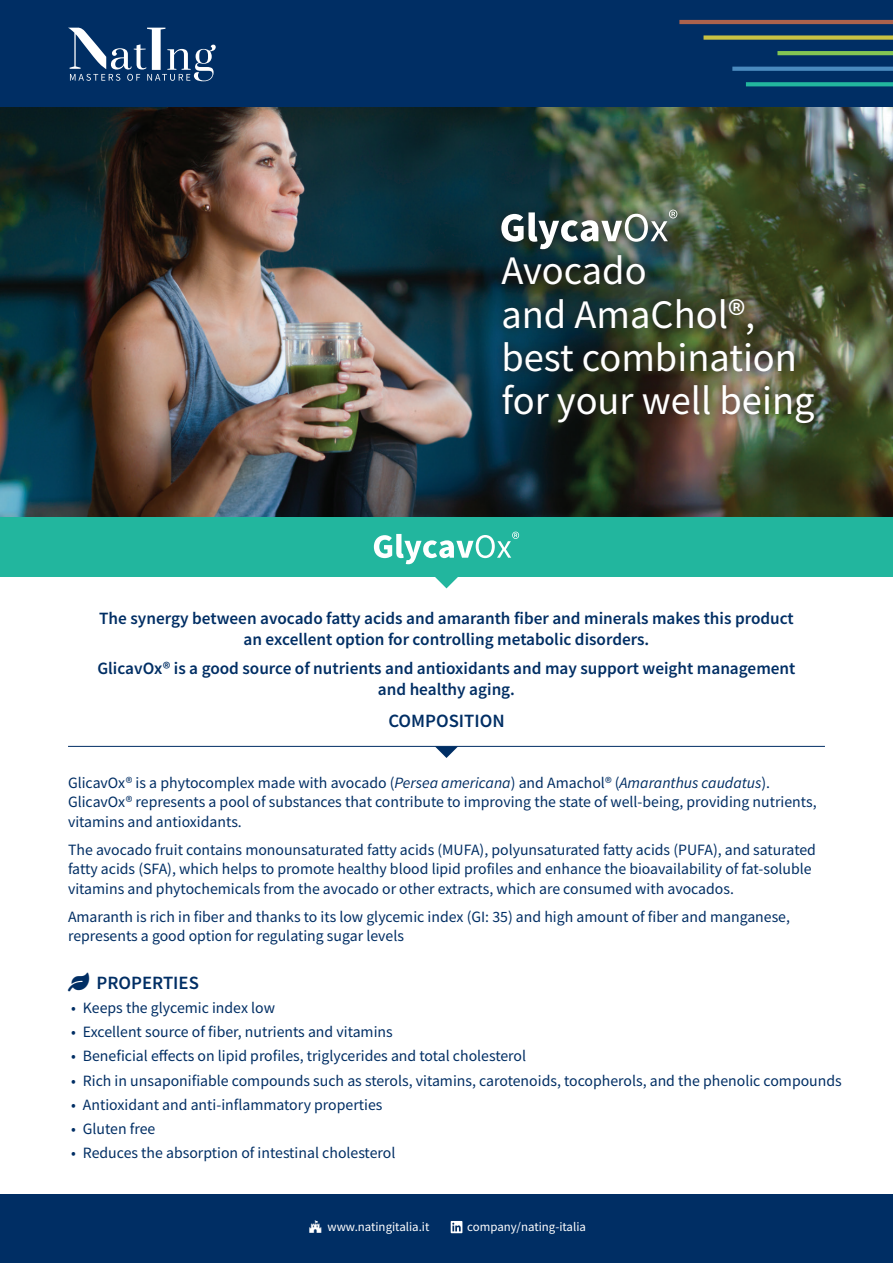
<style>
.page{position:relative;width:893px;height:1263px;background:#fff}
.page>*{position:absolute;margin:0;border:0;box-sizing:border-box;transform-origin:0 0}
.t1{font:40.5px/43.2px "Source Sans Pro";color:#fff}
.t2{font:600 18.75px "Source Sans Pro";color:#002e64}
.t3{font:600 17.25px/21px "Source Sans Pro";color:#002e64;text-align:center}
.t4{font:15.75px/19.5px "Source Sans Pro";color:#002e64}
.t5{font:12.9px "Source Sans Pro";color:#fff}
.s1{font-style:italic}
</style>
<div class="page">
<img style="left:0;top:106px;width:893px;height:411px">
<div style="left:0;top:0;width:893px;height:106px;background:#002e64"></div>
<svg style="left:435px;top:747px;width:23px;height:11px"></svg>
<hr style="left:68px;top:746px;width:757px;height:1px;background:#002e64">
<svg style="left:68px;top:27px;width:148px;height:54px"></svg>
<div style="left:0;top:517px;width:893px;height:60px;background:#22b69e"></div>
<svg style="left:435px;top:577px;width:23px;height:11px"></svg>
<div style="left:0;top:1195px;width:893px;height:68px;background:#002e64"></div>
<svg style="left:746px;top:82px;width:147px;height:4px"></svg>
<svg style="left:732px;top:67px;width:161px;height:4px"></svg>
<hr style="left:777px;top:51px;width:116px;height:4px;background:#83c553">
<div style="left:703px;top:35px;width:190px;height:5px;background:#c9c243"></div>
<hr style="left:679px;top:20px;width:214px;height:4px;background:#aa624d">
<svg style="left:451px;top:1221px;width:11px;height:12px"></svg>
<div style="left:492px;top:246px;width:332px;height:187px;background:#231f20;opacity:.9"></div>
<svg style="left:374px;top:532px;width:145px;height:32px"></svg>
<div style="left:491px;top:200px;width:196px;height:59px;background:#231f20;opacity:.9"></div>
<svg style="left:501px;top:210px;width:176px;height:39px"></svg>
<h1 class="t1" style="left:501px;top:249px;width:315px">Avocado<br>and AmaChol®, best combination for your well being</h1>
<p class="t3" style="left:99px;top:607px;width:696px">The synergy between avocado fatty acids and amaranth fiber and minerals makes this product an excellent option for controlling metabolic disorders.</p>
<p class="t3" style="left:97px;top:658px;width:699px">GlicavOx® is a good source of nutrients and antioxidants and may support weight management and healthy aging.</p>
<p class="t2" style="left:388px;top:709px;width:118px">COMPOSITION</p>
<p class="t4" style="left:68px;top:773px;width:750px">GlicavOx® is a phytocomplex made with avocado (<span class="s1">Persea americana</span>) and Amachol® (<span class="s1">Amaranthus caudatus</span>).<br>GlicavOx® represents a pool of substances that contribute to improving the state of well-being, providing nutrients, vitamins and antioxidants.</p>
<p class="t4" style="left:68px;top:840px;width:749px">The avocado fruit contains monounsaturated fatty acids (MUFA), polyunsaturated fatty acids (PUFA), and saturated fatty acids (SFA), which helps to promote healthy blood lipid profiles and enhance the bioavailability of fat-soluble vitamins and phytochemicals from the avocado or other extracts, which are consumed with avocados.</p>
<p class="t4" style="left:68px;top:907px;width:723px">Amaranth is rich in fiber and thanks to its low glycemic index (GI: 35) and high amount of fiber and manganese, represents a good option for regulating sugar levels</p>
<p class="t2" style="left:97px;top:970px;width:104px">PROPERTIES</p>
<p class="t4" style="left:71px;top:998px;width:205px">• Keeps the glycemic index low</p>
<p class="t4" style="left:71px;top:1022px;width:323px">• Excellent source of fiber, nutrients and vitamins</p>
<p class="t4" style="left:71px;top:1046px;width:456px">• Beneficial effects on lipid profiles, triglycerides and total cholesterol</p>
<p class="t4" style="left:71px;top:1070px;width:772px">• Rich in unsaponifiable compounds such as sterols, vitamins, carotenoids, tocopherols, and the phenolic compounds</p>
<p class="t4" style="left:71px;top:1095px;width:313px">• Antioxidant and anti-inflammatory properties</p>
<p class="t4" style="left:71px;top:1119px;width:86px">• Gluten free</p>
<p class="t4" style="left:71px;top:1143px;width:326px">• Reduces the absorption of intestinal cholesterol</p>
<p class="t5" style="left:328px;top:1219px;width:103px">www.natingitalia.it</p>
<p class="t5" style="left:467px;top:1219px;width:120px">company/nating-italia</p>
</div>
